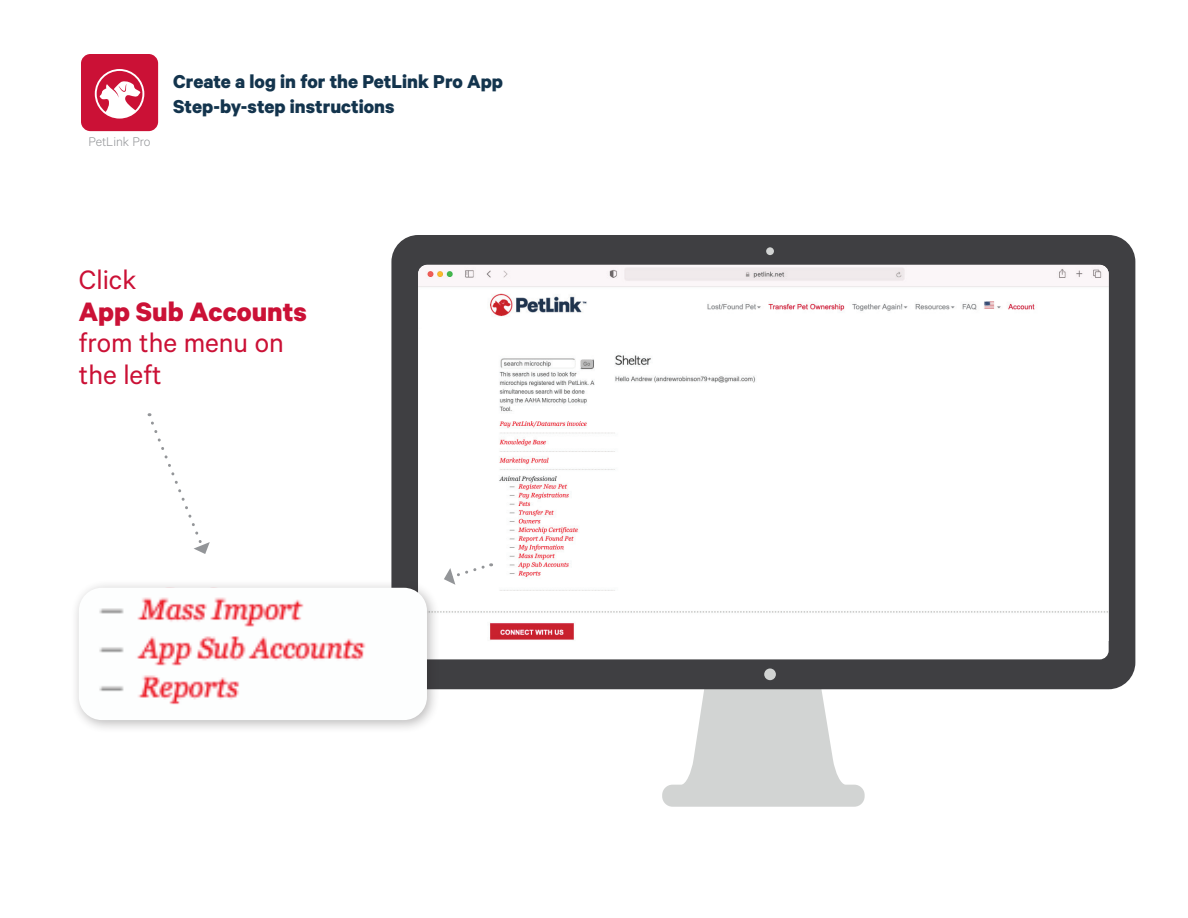
<style>
.page{position:relative;width:1188px;height:918px;background:#fff}
.page>*{position:absolute;margin:0;border:0;box-sizing:border-box;transform-origin:0 0}
.t1{font:30px/31.5px "Calibre";color:#cb1136}
.t2{font:700 30px "Calibre";color:#cb1136}
.t3{font:700 21px/25.2px "Calibre";color:#13344d}
.t4{font:300 14.1px "Calibre";color:#939598}
</style>
<div class="page">
<div style="left:81px;top:54px;width:77px;height:77px;background:#cb1136;border-radius:9px"></div>
<svg style="left:95px;top:69px;width:49px;height:50px"></svg>
<svg style="left:662px;top:689px;width:203px;height:118px"></svg>
<div style="left:391px;top:235px;width:744px;height:454px;background:#3f3f42;border-radius:27px"></div>
<div style="left:418px;top:265px;width:691px;height:394px;background:#fff;border-radius:9px"></div>
<img style="left:418px;top:265px;width:691px;height:376px">
<div style="left:766px;top:247px;width:8px;height:8px;background:#d2d4d3;border-radius:50%"></div>
<div style="left:764px;top:668px;width:12px;height:12px;background:#d2d4d3;border-radius:50%"></div>
<div style="left:588px;top:418px;width:123px;height:10px;background:#fff"></div>
<svg style="left:148px;top:413px;width:62px;height:141px"></svg>
<div style="left:71px;top:580px;width:370px;height:154px;background:#231f20;opacity:.3"></div>
<img style="left:79px;top:588px;width:348px;height:132px">
<svg style="left:444px;top:562px;width:48px;height:23px"></svg>
<p class="t4" style="left:89px;top:134px;width:63px">PetLink Pro</p>
<p class="t3" style="left:173px;top:68px;width:331px">Create a log in for the PetLink Pro App<br>Step-by-step instructions</p>
<h1 class="t1" style="left:79px;top:263px;width:59px">Click</h1>
<h1 class="t2" style="left:79px;top:293px;width:230px">App Sub Accounts</h1>
<h1 class="t1" style="left:79px;top:326px;width:207px">from the menu on the left</h1>
</div>
